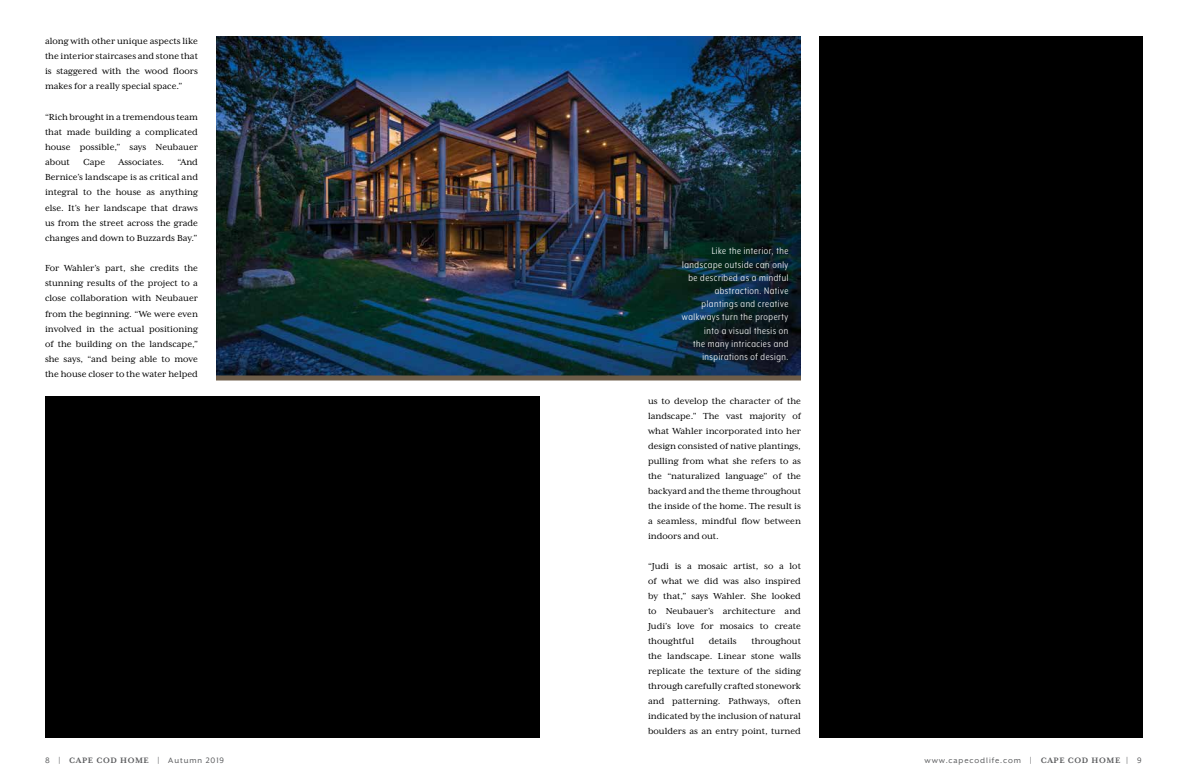
<style>
.page{position:relative;width:1188px;height:783px;background:#fff}
.page>*{position:absolute;margin:0;border:0;box-sizing:border-box;transform-origin:0 0}
.t1{font:11px/13.2px "Mr Eaves XL Mod Nar OT";letter-spacing:.05em;color:#fff;text-align:right}
.t2{font:10.1px/15.1px "Mrs Eaves XL Serif OT";color:#000;text-align:justify}
.t3{font:10px/15px "Mrs Eaves XL Serif OT";color:#000;text-align:justify}
.t4{font:9px "Mr Eaves XL San R";letter-spacing:.1em;color:#58595b}
.s1{font-size:10.1px}
.s2{font-family:"Mrs Eaves XL Serif OT";font-weight:700}
</style>
<div class="page">
<div style="left:45px;top:396px;width:495px;height:342px;background:#000"></div>
<div style="left:819px;top:36px;width:324px;height:702px;background:#000"></div>
<img style="left:216px;top:36px;width:585px;height:340px">
<hr style="left:216px;top:376px;width:585px;height:4px;background:#6e5d49">
<p class="t2" style="left:45px;top:33px;width:155px">along with other unique aspects like the interior staircases and stone that is staggered with the wood floors makes for a really special space.”</p>
<p class="t2" style="left:45px;top:109px;width:155px">“Rich brought in a tremendous team that made building a complicated house possible,” says Neubauer about</p>
<p class="t2" style="left:45px;top:155px;width:155px;text-indent:133px">“And Bernice’s landscape is as critical and integral to the house as anything else. It’s her landscape that draws us from the street across the grade changes and down to Buzzards Bay.”</p>
<p class="t2" style="left:45px;top:261px;width:155px">For Wahler’s part, she credits the stunning results of the project to a close collaboration with Neubauer from the beginning. “We were even involved in the actual positioning of the building on the landscape,” she says, “and being able to move the house closer to the water helped</p>
<p class="t2" style="left:83px;top:155px;width:23px">Cape</p>
<p class="t2" style="left:118px;top:155px;width:47px">Associates.</p>
<p class="t1" style="left:682px;top:245px;width:108px">Like the interior, the landscape outside can only be described as a mindful abstraction. Native plantings and creative walkways turn the property into a visual thesis on<br>the many intricacies and inspirations of design.</p>
<p class="t2" style="left:648px;top:393px;width:155px">us to develop the character of the landscape.” The vast majority of</p>
<p class="t3" style="left:648px;top:424px;width:155px"><span class="s1">what Wahler</span> incorporated into her design consisted of native plantings, pulling from what she refers to as the “naturalized language” of the backyard and the theme throughout the inside of the home. The result is a seamless, mindful flow between indoors and out.</p>
<p class="t3" style="left:648px;top:559px;width:154px">“Judi is a mosaic artist, so a lot of what we did was also inspired by that,” says Wahler. She looked to Neubauer’s architecture and Judi’s love for mosaics to create thoughtful</p>
<p class="t3" style="left:648px;top:634px;width:155px;text-indent:103px">throughout the landscape. Linear stone walls replicate the texture of the siding through carefully crafted stonework and patterning. Pathways, often indicated by the inclusion of natural boulders as an entry point, turned</p>
<p class="t3" style="left:709px;top:634px;width:29px">details</p>
<p class="t4" style="left:45px;top:756px;width:181px">8 | <span class="s2">CAPE COD HOME</span> | Autumn 2019</p>
<p class="t4" style="left:925px;top:756px;width:218px">www.capecodlife.com | <span class="s2">CAPE COD HOME</span> | 9</p>
</div>
